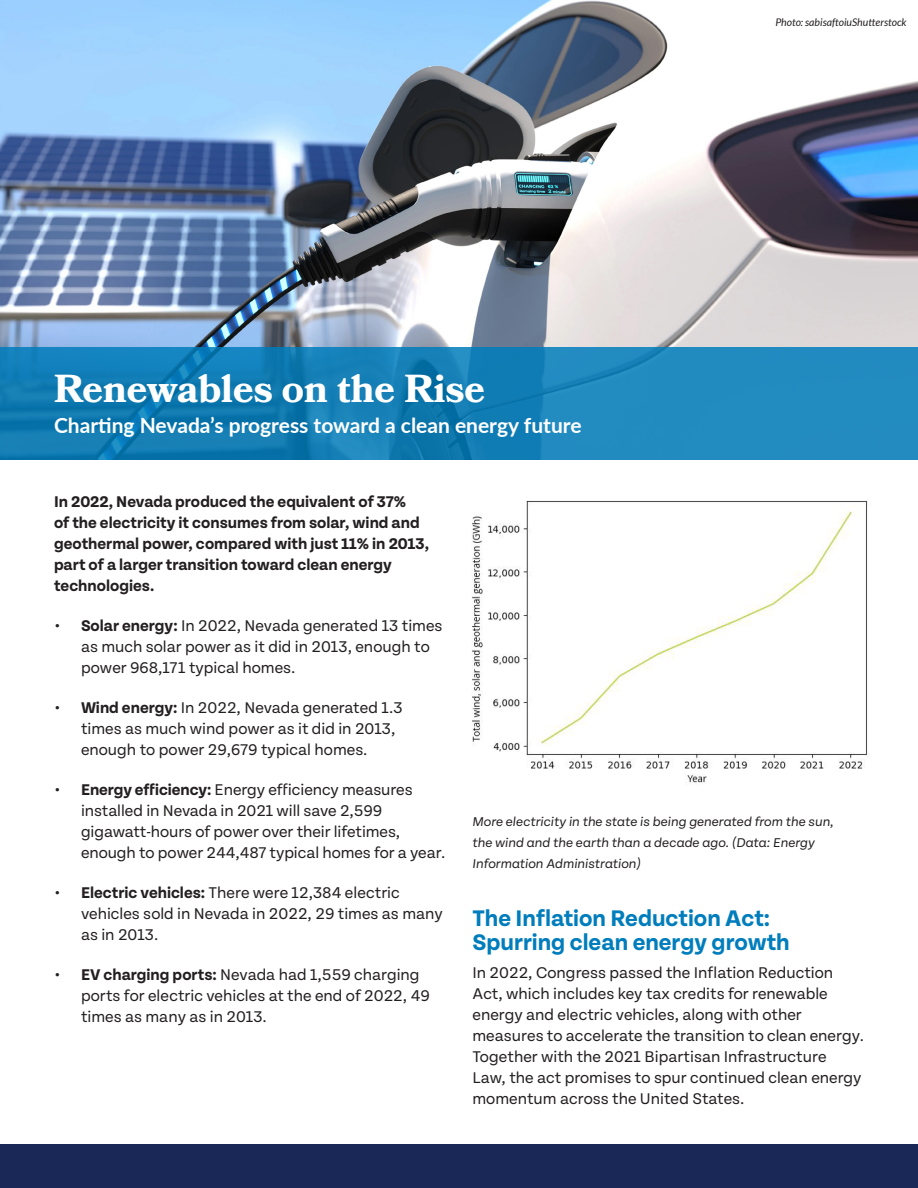
<style>
.page{position:relative;width:918px;height:1188px;background:#fff}
.page>*{position:absolute;margin:0;border:0;box-sizing:border-box;transform-origin:0 0}
.Body_headline{font:700 39px "Bookmania";color:#fff}
.Subhead{font:700 24px/24px "Tenon";color:#007dbc}
.Subhead-2{font:700 21px "Lato";color:#fff}
.Body_text{font:16.5px/21px "Tenon";color:#231f20}
.Body_text-2{font:700 16.5px/21px "Tenon";color:#231f20}
.Body_text-3{font:italic 13.5px/21px "Tenon";color:#231f20}
.para1{font:italic 10.5px "Lato";color:#231f20}
.s1{font-weight:700}
</style>
<div class="page">
<div style="left:0;top:1145px;width:918px;height:43px;background:#192857"></div>
<img style="left:0;top:0;width:918px;height:347px">
<img style="left:472px;top:500px;width:396px;height:283px">
<svg style="left:0;top:347px;width:918px;height:112px;background:#1781b8"></svg>
<p class="Body_headline" style="left:54px;top:366px;width:433px">Renewables on the Rise</p>
<p class="Subhead-2" style="left:54px;top:410px;width:529px">Charting Nevada’s progress toward a clean energy future</p>
<p class="para1" style="left:775px;top:17px;width:133px">Photo: sabisaftoiuShutterstock</p>
<p class="Body_text-2" style="left:54px;top:492px;width:377px">In 2022, Nevada produced the equivalent of 37%<br>of the electricity it consumes from solar, wind and geothermal power, compared with just 11% in 2013, part of a larger transition toward clean energy technologies.</p>
<p class="Body_text" style="left:81px;top:616px;width:363px;text-indent:-27px"><span class="s1">• Solar energy:</span> In 2022, Nevada generated 13 times as much solar power as it did in 2013, enough to power 968,171 typical homes.</p>
<p class="Body_text" style="left:81px;top:698px;width:323px;text-indent:-27px"><span class="s1">• Wind energy:</span> In 2022, Nevada generated 1.3 times as much wind power as it did in 2013, enough to power 29,679 typical homes.</p>
<p class="Body_text" style="left:81px;top:780px;width:366px;text-indent:-27px"><span class="s1">• Energy efficiency:</span> Energy efficiency measures installed in Nevada in 2021 will save 2,599 gigawatt-hours of power over their lifetimes, enough to power 244,487 typical homes for a year.</p>
<p class="Body_text" style="left:81px;top:883px;width:363px;text-indent:-27px"><span class="s1">• Electric vehicles:</span> There were 12,384 electric vehicles sold in Nevada in 2022, 29 times as many as in 2013.</p>
<p class="Body_text" style="left:81px;top:965px;width:350px;text-indent:-27px"><span class="s1">• EV charging ports:</span> Nevada had 1,559 charging ports for electric vehicles at the end of 2022, 49 times as many as in 2013.</p>
<p class="Body_text-3" style="left:472px;top:812px;width:363px">More electricity in the state is being generated from the sun, the wind and the earth than a decade ago. (Data: Energy<br>Information Administration)</p>
<p class="Subhead" style="left:472px;top:907px;width:319px">The Inflation Reduction Act:<br>Spurring clean energy growth</p>
<p class="Body_text" style="left:472px;top:962px;width:393px">In 2022, Congress passed the Inflation Reduction Act, which includes key tax credits for renewable energy and electric vehicles, along with other measures to accelerate the transition to clean energy.<br>Together with the 2021 Bipartisan Infrastructure Law, the act promises to spur continued clean energy momentum across the United States.</p>
</div>
